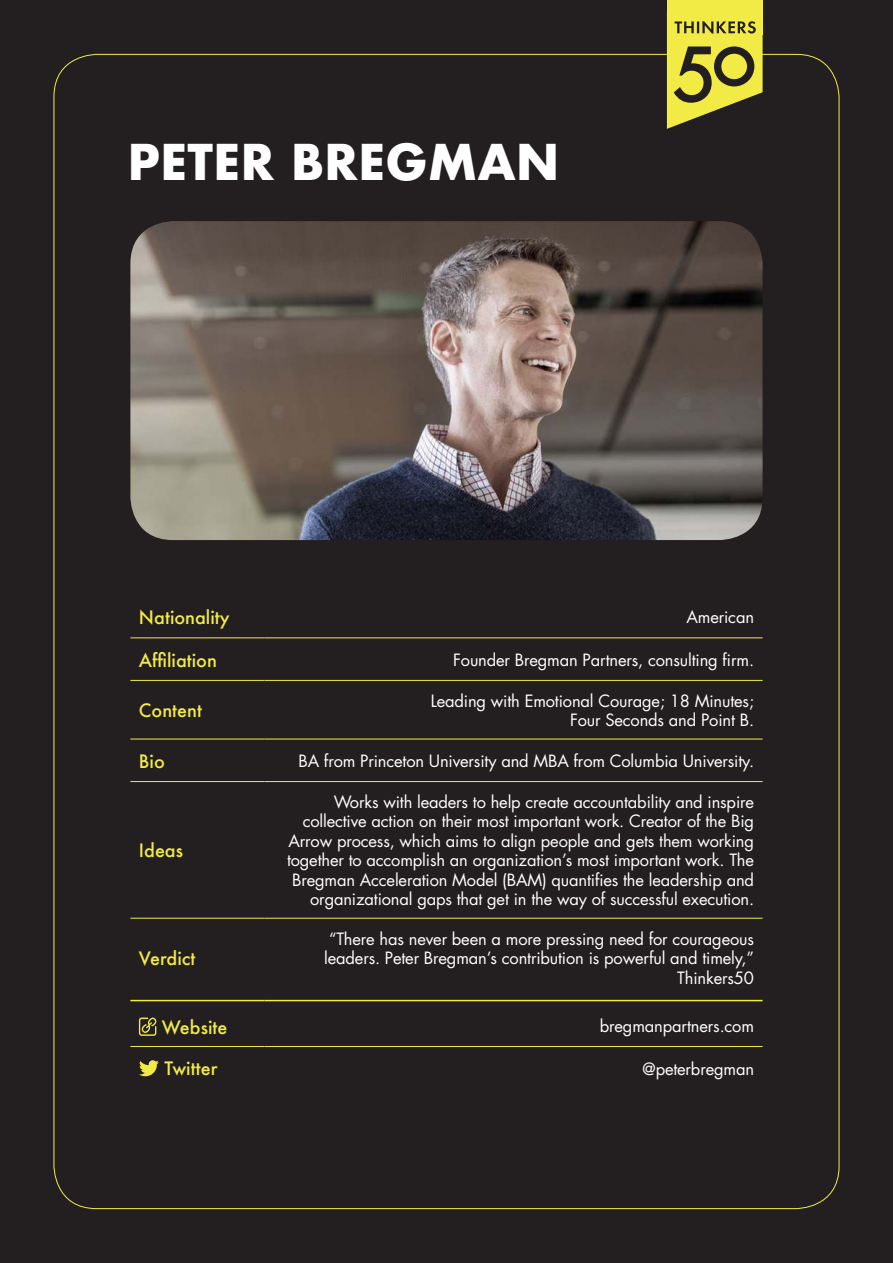
<style>
.page{position:relative;width:893px;height:1263px;background:#231f20}
.page>*{position:absolute;margin:0;border:0;box-sizing:border-box;transform-origin:0 0}
.t1{font:700 48px "Futura";color:#fff}
.t2{font:500 18px "Futura";color:#f2eb45}
.t3{font:16.5px/19.5px "Futura Std";letter-spacing:-.01em;color:#fff;text-align:right}
</style>
<div class="page">
<div style="left:667px;top:0;width:96px;height:35px;background:#f2eb45"></div>
<svg style="left:667px;top:21px;width:96px;height:108px"></svg>
<img style="left:130px;top:221px;width:633px;height:319px">
<hr style="left:130px;top:638px;width:134px;height:1px;background:#f2eb45">
<hr style="left:264px;top:638px;width:499px;height:1px;background:#f2eb45">
<hr style="left:130px;top:680px;width:134px;height:1px;background:#f2eb45">
<hr style="left:264px;top:680px;width:499px;height:1px;background:#f2eb45">
<hr style="left:130px;top:739px;width:134px;height:1px;background:#f2eb45">
<hr style="left:264px;top:739px;width:499px;height:1px;background:#f2eb45">
<hr style="left:130px;top:781px;width:134px;height:1px;background:#f2eb45">
<hr style="left:264px;top:781px;width:499px;height:1px;background:#f2eb45">
<hr style="left:130px;top:918px;width:134px;height:1px;background:#f2eb45">
<hr style="left:264px;top:918px;width:499px;height:1px;background:#f2eb45">
<hr style="left:130px;top:1046px;width:134px;height:1px;background:#f2eb45">
<hr style="left:264px;top:1046px;width:499px;height:1px;background:#f2eb45">
<hr style="left:130px;top:1000px;width:134px;height:1px;background:#f2eb45">
<hr style="left:264px;top:1000px;width:499px;height:1px;background:#f2eb45">
<svg style="left:139px;top:1017px;width:17px;height:19px"></svg>
<svg style="left:139px;top:1060px;width:20px;height:16px"></svg>
<h1 class="t1" style="left:128px;top:136px;width:433px">PETER BREGMAN</h1>
<p class="t2" style="left:139px;top:609px;width:92px">Nationality</p>
<p class="t3" style="left:686px;top:609px;width:69px">American</p>
<p class="t2" style="left:139px;top:647px;width:80px">Afiliation</p>
<p class="t3" style="left:453px;top:651px;width:302px">Founder Bregman Partners, consulting irm.</p>
<p class="t2" style="left:139px;top:702px;width:65px">Content</p>
<p class="t3" style="left:431px;top:692px;width:325px">Leading with Emotional Courage; 18 Minutes;<br>Four Seconds and Point B.</p>
<p class="t2" style="left:139px;top:753px;width:27px">Bio</p>
<p class="t3" style="left:298px;top:753px;width:457px">BA from Princeton University and MBA from Columbia University.</p>
<p class="t2" style="left:139px;top:842px;width:46px">Ideas</p>
<p class="t2" style="left:139px;top:950px;width:58px">Verdict</p>
<p class="t3" style="left:287px;top:793px;width:469px">Works with leaders to help create accountability and inspire collective action on their most important work. Creator of the Big Arrow process, which aims to align people and gets them working together to accomplish an organization’s most important work. The Bregman Acceleration Model (BAM) quantiies the leadership and organizational gaps that get in the way of successful execution.</p>
<p class="t3" style="left:324px;top:930px;width:431px">“There has never been a more pressing need for courageous leaders. Peter Bregman’s contribution is powerful and timely,”<br>Thinkers50</p>
<p class="t2" style="left:162px;top:1019px;width:67px">Website</p>
<p class="t3" style="left:600px;top:1018px;width:156px">bregmanpartners.com</p>
<p class="t2" style="left:164px;top:1060px;width:54px">Twitter</p>
<p class="t3" style="left:643px;top:1060px;width:113px">@peterbregman</p>
</div>
